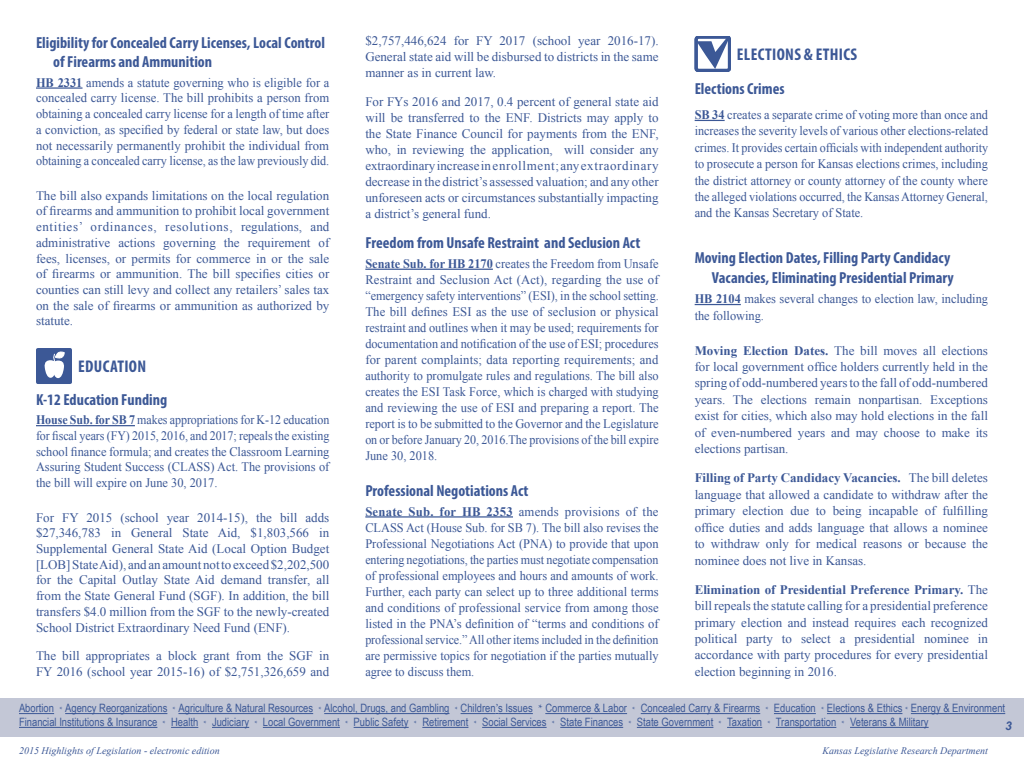
<style>
.page{position:relative;width:1024px;height:768px;background:#fff}
.page>*{position:absolute;margin:0;border:0;box-sizing:border-box;transform-origin:0 0}
.t1{font:700 condensed 17px "Myriad Pro";letter-spacing:.02em;color:#3c5896}
.t2{font:700 condensed 16px/19.3px "Myriad Pro";color:#3c5896}
.t3{font:13px/16px "Times New Roman";color:#3c5896;text-align:justify}
.t4{font:13px/16px "Times New Roman";color:#3c5896;text-align:justify;scale:.95 1}
.t5{font:13px/15.7px "Times New Roman";color:#3c5896;text-align:justify;scale:.92 1}
.t6{font:italic 700 12px "Arial";color:#3c5896}
.t7{font:11.5px/13.8px "Arial Narrow";color:#3c5896}
.t8{font:italic 10px "Times New Roman";color:#3c5896}
.s1{font-weight:700}
.s2{font-family:"Minion Pro";font-size:8px}
.s3{font-family:"Minion Pro"}
</style>
<div class="page">
<div style="left:0;top:699px;width:1024px;height:38px;background:#c3c7d6"></div>
<hr style="left:19px;top:713px;width:35px;height:1px;background:#3c5896">
<hr style="left:65px;top:713px;width:102px;height:1px;background:#3c5896">
<hr style="left:178px;top:713px;width:135px;height:1px;background:#3c5896">
<hr style="left:324px;top:713px;width:126px;height:1px;background:#3c5896">
<hr style="left:461px;top:713px;width:35px;height:1px;background:#3c5896">
<hr style="left:498px;top:713px;width:35px;height:1px;background:#3c5896">
<hr style="left:545px;top:713px;width:82px;height:1px;background:#3c5896">
<hr style="left:641px;top:713px;width:119px;height:1px;background:#3c5896">
<hr style="left:774px;top:713px;width:42px;height:1px;background:#3c5896">
<hr style="left:827px;top:713px;width:75px;height:1px;background:#3c5896">
<hr style="left:911px;top:713px;width:94px;height:1px;background:#3c5896">
<hr style="left:19px;top:727px;width:138px;height:1px;background:#3c5896">
<svg style="left:171px;top:727px;width:27px;height:1px"></svg>
<hr style="left:212px;top:727px;width:37px;height:1px;background:#3c5896">
<hr style="left:263px;top:727px;width:77px;height:1px;background:#3c5896">
<hr style="left:354px;top:727px;width:55px;height:1px;background:#3c5896">
<hr style="left:422px;top:727px;width:46px;height:1px;background:#3c5896">
<hr style="left:482px;top:727px;width:65px;height:1px;background:#3c5896">
<hr style="left:560px;top:727px;width:63px;height:1px;background:#3c5896">
<hr style="left:637px;top:727px;width:76px;height:1px;background:#3c5896">
<hr style="left:727px;top:727px;width:35px;height:1px;background:#3c5896">
<hr style="left:776px;top:727px;width:60px;height:1px;background:#3c5896">
<hr style="left:850px;top:727px;width:79px;height:1px;background:#3c5896">
<hr style="left:36px;top:87px;width:47px;height:2px;background:#3c5896">
<hr style="left:36px;top:425px;width:99px;height:1px;background:#3c5896">
<div style="left:36px;top:348px;width:36px;height:36px;background:#3c5896;border-radius:2px"></div>
<svg style="left:44px;top:351px;width:21px;height:27px"></svg>
<hr style="left:365px;top:269px;width:128px;height:1px;background:#3c5896">
<hr style="left:365px;top:516px;width:148px;height:2px;background:#3c5896">
<hr style="left:695px;top:120px;width:30px;height:1px;background:#3c5896">
<hr style="left:695px;top:304px;width:46px;height:1px;background:#3c5896">
<div style="left:695px;top:36px;width:36px;height:36px;border:3px solid #3c5896;border-radius:2px"></div>
<svg style="left:696px;top:36px;width:35px;height:33px"></svg>
<p class="t2" style="left:53px;top:33px;width:273px;text-indent:-17px">Eligibility for Concealed Carry Licenses, Local Control of Firearms and Ammunition</p>
<p class="t4" style="left:36px;top:74px;width:310px;line-height:15.7px"><span class="s1">HB 2331</span> amends a statute governing who is eligible for a concealed carry license. The bill prohibits a person from obtaining a concealed carry license for a length of time after a conviction, as specified by federal or state law, but does not necessarily permanently prohibit the individual from obtaining a concealed carry license, as the law previously did.</p>
<p class="t3" style="left:36px;top:187px;width:295px;line-height:15.7px">The bill also expands limitations on the local regulation of firearms and ammunition to prohibit local government entities’ ordinances, resolutions, regulations, and administrative actions governing the requirement of fees, licenses, or permits for commerce in or the sale of firearms or ammunition. The bill specifies cities or counties can still levy and collect any retailers’ sales tax on the sale of firearms or ammunition as authorized by statute.</p>
<h1 class="t1" style="left:78px;top:356px;width:70px">EDUCATION</h1>
<p class="t2" style="left:36px;top:390px;width:133px">K-12 Education Funding</p>
<p class="t5" style="left:36px;top:412px;width:320px"><span class="s1">House Sub. for SB 7</span> makes appropriations for K-12 education for fiscal years (FY) 2015, 2016, and 2017; repeals the existing school finance formula; and creates the Classroom Learning Assuring Student Success (CLASS) Act. The provisions of the bill will expire on June 30, 2017.</p>
<p class="t3" style="left:36px;top:509px;width:295px;line-height:15.7px">For FY 2015 (school year 2014-15), the bill adds $27,346,783 in General State Aid, $1,803,566 in Supplemental General State Aid (Local Option Budget [LOB] State Aid), and an amount not to exceed $2,202,500 for the Capital Outlay State Aid demand transfer, all from the State General Fund (SGF). In addition, the bill transfers $4.0 million from the SGF to the newly-created School District Extraordinary Need Fund (ENF).</p>
<p class="t3" style="left:36px;top:648px;width:295px;line-height:15.7px">The bill appropriates a block grant from the SGF in<br>FY 2016 (school year 2015-16) of $2,751,326,659 and</p>
<p class="t3" style="left:365px;top:32px;width:295px">$2,757,446,624 for FY 2017 (school year 2016-17).<br>General state aid will be disbursed to districts in the same manner as in current law.</p>
<p class="t3" style="left:365px;top:94px;width:295px">For FYs 2016 and 2017, 0.4 percent of general state aid will be transferred to the ENF. Districts may apply to the State Finance Council for payments from the ENF, who, in reviewing the application, will consider any extraordinary increase in enrollment; any extraordinary decrease in the district’s assessed valuation; and any other unforeseen acts or circumstances substantially impacting a district’s general fund.</p>
<p class="t2" style="left:365px;top:233px;width:277px">Freedom from Unsafe Restraint and Seclusion Act</p>
<p class="t4" style="left:365px;top:255px;width:310px"><span class="s1">Senate Sub. for HB 2170</span> creates the Freedom from Unsafe Restraint and Seclusion Act (Act), regarding the use of “emergency safety interventions” (ESI), in the school setting.<br>The bill defines ESI as the use of seclusion or physical restraint and outlines when it may be used; requirements for documentation and notification of the use of ESI; procedures for parent complaints; data reporting requirements; and authority to promulgate rules and regulations. The bill also creates the ESI Task Force, which is charged with studying and reviewing the use of ESI and preparing a report. The report is to be submitted to the Governor and the Legislature on or before January 20, 2016.The provisions of the bill expire June 30, 2018.</p>
<p class="t2" style="left:365px;top:481px;width:165px">Professional Negotiations Act</p>
<p class="t3" style="left:365px;top:503px;width:295px"><span class="s1">Senate Sub. for HB 2353</span> amends provisions of the CLASS Act (House Sub. for SB 7). The bill also revises the Professional Negotiations Act (PNA) to provide that upon entering negotiations, the parties must negotiate compensation of professional employees and hours and amounts of work.<br>Further, each party can select up to three additional terms and conditions of professional service from among those listed in the PNA’s definition of “terms and conditions of professional service.” All other items included in the definition are permissive topics for negotiation if the parties mutually agree to discuss them.</p>
<h1 class="t1" style="left:737px;top:44px;width:122px">ELECTIONS &amp; ETHICS</h1>
<p class="t2" style="left:695px;top:78px;width:91px">Elections Crimes</p>
<p class="t4" style="left:695px;top:106px;width:310px;line-height:16.4px"><span class="s1">SB 34</span> creates a separate crime of voting more than once and increases the severity levels of various other elections-related crimes. It provides certain officials with independent authority to prosecute a person for Kansas elections crimes, including the district attorney or county attorney of the county where the alleged violations occurred, the Kansas Attorney General, and the Kansas Secretary of State.</p>
<p class="t2" style="left:695px;top:247px;width:261px;line-height:20px;text-align:right">Moving Election Dates, Filling Party Candidacy<br>Vacancies, Eliminating Presidential Primary</p>
<p class="t4" style="left:695px;top:290px;width:310px;line-height:16.4px"><span class="s1">HB 2104</span> makes several changes to election law, including the following.</p>
<p class="t3" style="left:695px;top:342px;width:295px;line-height:16.4px"><span class="s1">Moving Election Dates.</span> The bill moves all elections for local government office holders currently held in the spring of odd-numbered years to the fall of odd-numbered years. The elections remain nonpartisan. Exceptions exist for cities, which also may hold elections in the fall of even-numbered years and may choose to make its elections partisan.</p>
<p class="t3" style="left:695px;top:470px;width:295px;line-height:16.4px"><span class="s1">Filling of Party Candidacy Vacancies.</span> The bill deletes language that allowed a candidate to withdraw after the primary election due to being incapable of fulfilling office duties and adds language that allows a nominee to withdraw only for medical reasons or because the nominee does not live in Kansas.</p>
<p class="t3" style="left:695px;top:581px;width:295px;line-height:16.4px"><span class="s1">Elimination of Presidential Preference Primary.</span> The bill repeals the statute calling for a presidential preference primary election and instead requires each recognized political party to select a presidential nominee in accordance with party procedures for every presidential election beginning in 2016.</p>
<p class="t7" style="left:19px;top:701px;width:988px">Abortion <span class="s2">*</span> Agency Reorganizations <span class="s2">*</span> Agriculture &amp; Natural Resources <span class="s2">*</span> Alcohol, Drugs, and Gambling <span class="s2">*</span> Children<span class="s3">’</span>s Issues <span class="s3">*</span> Commerce &amp; Labor <span class="s2">*</span> Concealed Carry &amp; Firearms <span class="s2">*</span> Education <span class="s2">*</span> Elections &amp; Ethics <span class="s2">*</span> Energy &amp; Environment<br>Financial Institutions &amp; Insurance <span class="s2">*</span> Health <span class="s2">*</span> Judiciary <span class="s2">*</span> Local Government <span class="s2">*</span> Public Safety <span class="s2">*</span> Retirement <span class="s2">*</span> Social Services <span class="s2">*</span> State Finances <span class="s2">*</span> State Government <span class="s2">*</span> Taxation <span class="s2">*</span> Transportation <span class="s2">*</span> Veterans &amp; Military</p>
<p class="t6" style="left:1005px;top:718px;width:8px">3</p>
<p class="t8" style="left:19px;top:744px;width:202px">2015 Highlights of Legislation - electronic edition</p>
<p class="t8" style="left:823px;top:744px;width:167px">Kansas Legislative Research Department</p>
</div>
